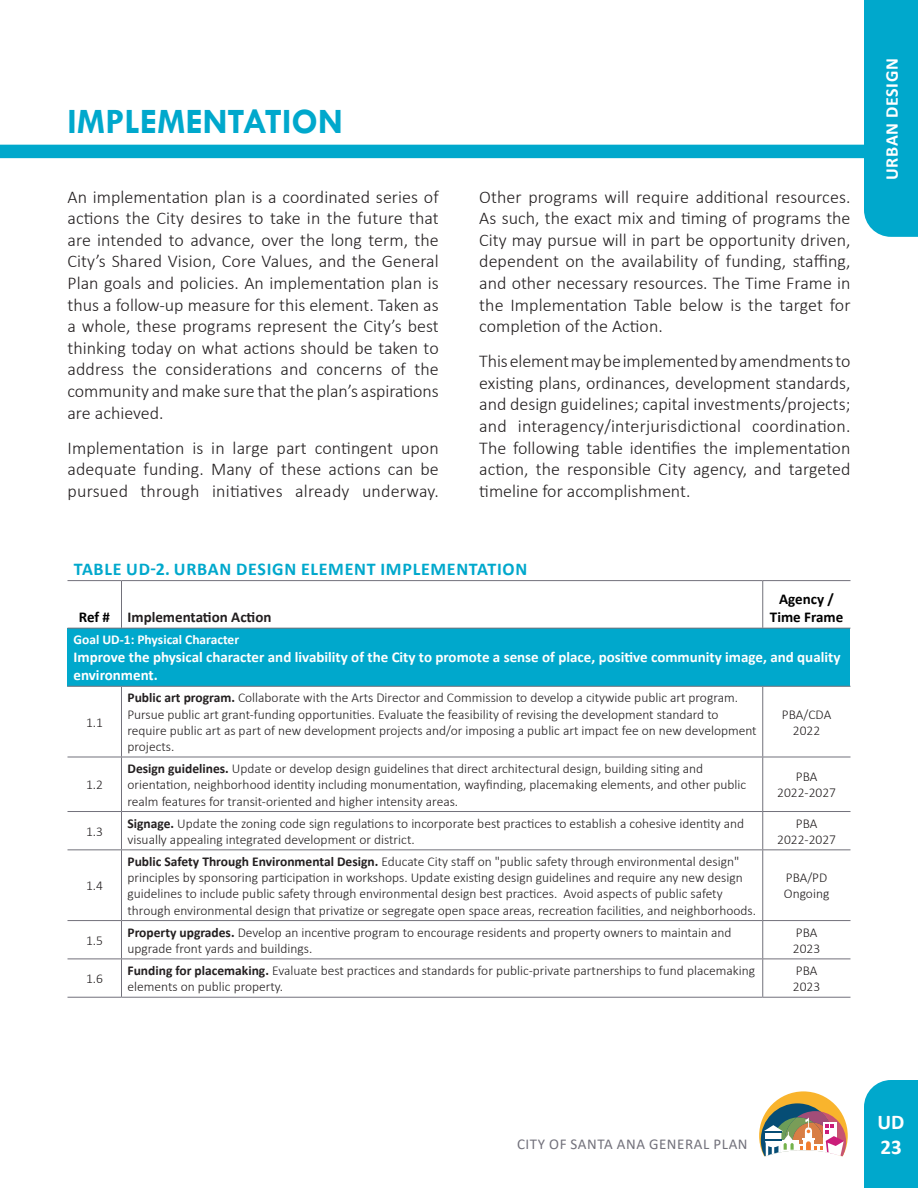
<style>
.page{position:relative;width:918px;height:1188px;background:#fff}
.page>*{position:absolute;margin:0;border:0;box-sizing:border-box;transform-origin:0 0}
.Heading1{font:700 36px "Tw Cen";color:#00a8cc}
.t1{font:700 21px/25.2px "Calibri";color:#fff}
.Body{font:300 18px/21.6px "Calibri";color:#231f20;text-align:justify}
.t2{font:700 18px "Calibri";letter-spacing:.04em;color:#00a8cc}
.t3{font:700 18px "Calibri";letter-spacing:.04em;color:#fff}
.TableColumnHeading{font:700 15px/18px "Calibri";color:#fff}
.t4{font:15px "Calibri";letter-spacing:.04em;color:#72717b}
.TableCenteredColumnH{font:700 15px "Calibri";color:#000}
.TableColumnHeading-2{font:700 15px "Calibri";color:#231f20}
.Table_Text{font:300 13.5px/16.2px "Calibri";color:#231f20}
.Table_Text_Centered{font:300 13.5px/16.2px "Calibri";color:#231f20;text-align:center}
.Table_Text_Bold{font:700 13.5px "Calibri";color:#fff}
.s1{font-weight:700}
</style>
<div class="page">
<svg style="left:759px;top:1091px;width:89px;height:66px"></svg>
<div style="left:68px;top:628px;width:782px;height:58px;background:#00a8cc"></div>
<svg style="left:68px;top:687px;width:782px;height:310px"></svg>
<hr style="left:68px;top:580px;width:54px;height:1px;background:#72717b">
<hr style="left:122px;top:580px;width:641px;height:1px;background:#72717b">
<hr style="left:121px;top:581px;width:1px;height:47px;background:#72717b">
<hr style="left:763px;top:580px;width:87px;height:1px;background:#72717b">
<hr style="left:68px;top:628px;width:54px;height:1px;background:#72717b">
<hr style="left:762px;top:581px;width:1px;height:47px;background:#72717b">
<hr style="left:122px;top:628px;width:641px;height:1px;background:#72717b">
<hr style="left:763px;top:628px;width:87px;height:1px;background:#72717b">
<hr style="left:68px;top:686px;width:54px;height:1px;background:#72717b">
<hr style="left:122px;top:686px;width:641px;height:1px;background:#72717b">
<hr style="left:121px;top:687px;width:1px;height:70px;background:#72717b">
<hr style="left:763px;top:686px;width:87px;height:1px;background:#72717b">
<hr style="left:762px;top:687px;width:1px;height:70px;background:#72717b">
<hr style="left:68px;top:757px;width:54px;height:1px;background:#72717b">
<hr style="left:122px;top:757px;width:641px;height:1px;background:#72717b">
<hr style="left:121px;top:757px;width:1px;height:54px;background:#72717b">
<hr style="left:763px;top:757px;width:87px;height:1px;background:#72717b">
<hr style="left:762px;top:757px;width:1px;height:54px;background:#72717b">
<hr style="left:68px;top:811px;width:54px;height:1px;background:#72717b">
<hr style="left:122px;top:811px;width:641px;height:1px;background:#72717b">
<hr style="left:121px;top:812px;width:1px;height:37px;background:#72717b">
<hr style="left:763px;top:811px;width:87px;height:1px;background:#72717b">
<hr style="left:762px;top:812px;width:1px;height:37px;background:#72717b">
<hr style="left:68px;top:849px;width:54px;height:1px;background:#72717b">
<hr style="left:122px;top:849px;width:641px;height:1px;background:#72717b">
<hr style="left:121px;top:850px;width:1px;height:70px;background:#72717b">
<hr style="left:763px;top:849px;width:87px;height:1px;background:#72717b">
<hr style="left:762px;top:850px;width:1px;height:70px;background:#72717b">
<hr style="left:68px;top:920px;width:54px;height:1px;background:#72717b">
<hr style="left:122px;top:920px;width:641px;height:1px;background:#72717b">
<hr style="left:121px;top:921px;width:1px;height:38px;background:#72717b">
<hr style="left:763px;top:920px;width:87px;height:1px;background:#72717b">
<hr style="left:762px;top:921px;width:1px;height:38px;background:#72717b">
<hr style="left:68px;top:959px;width:54px;height:1px;background:#72717b">
<hr style="left:122px;top:959px;width:641px;height:1px;background:#72717b">
<hr style="left:121px;top:959px;width:1px;height:38px;background:#72717b">
<hr style="left:763px;top:959px;width:87px;height:1px;background:#72717b">
<hr style="left:762px;top:959px;width:1px;height:38px;background:#72717b">
<hr style="left:68px;top:997px;width:54px;height:1px;background:#72717b">
<hr style="left:122px;top:997px;width:641px;height:1px;background:#72717b">
<hr style="left:763px;top:997px;width:87px;height:1px;background:#72717b">
<div style="left:0;top:145px;width:918px;height:13px;background:#00a8cc"></div>
<div style="left:864px;top:0;width:54px;height:237px;background:#00a8cc"></div>
<div style="left:864px;top:1080px;width:54px;height:108px;background:#00a8cc"></div>
<p class="Heading1" style="left:68px;top:100px;width:277px">IMPLEMENTATION</p>
<p class="Body" style="left:68px;top:186px;width:373px">An implementation plan is a coordinated series of actions the City desires to take in the future that are intended to advance, over the long term, the City’s Shared Vision, Core Values, and the General Plan goals and policies. An implementation plan is thus a follow-up measure for this element. Taken as a whole, these programs represent the City’s best thinking today on what actions should be taken to address the considerations and concerns of the community and make sure that the plan’s aspirations are achieved.</p>
<p class="Body" style="left:68px;top:437px;width:373px">Implementation is in large part contingent upon adequate funding. Many of these actions can be pursued through initiatives already underway.</p>
<p class="Body" style="left:479px;top:186px;width:373px">Other programs will require additional resources.<br>As such, the exact mix and timing of programs the City may pursue will in part be opportunity driven, dependent on the availability of funding, staffing, and other necessary resources. The Time Frame in the Implementation Table below is the target for completion of the Action.</p>
<p class="Body" style="left:479px;top:350px;width:373px">This element may be implemented by amendments to existing plans, ordinances, development standards, and design guidelines; capital investments/projects; and interagency/interjurisdictional coordination.<br>The following table identifies the implementation action, the responsible City agency, and targeted timeline for accomplishment.</p>
<p class="t2" style="left:74px;top:556px;width:455px">Table UD-2. URBAN DESIGN ELEMENT IMPLEMENTATION</p>
<p class="TableCenteredColumnH" style="left:79px;top:607px;width:33px">Ref #</p>
<p class="TableColumnHeading-2" style="left:128px;top:607px;width:146px">Implementation Action</p>
<p class="TableCenteredColumnH" style="left:779px;top:589px;width:56px">Agency /</p>
<p class="TableCenteredColumnH" style="left:770px;top:607px;width:75px">Time Frame</p>
<p class="Table_Text_Bold" style="left:74px;top:630px;width:167px">Goal UD-1: Physical Character</p>
<p class="TableColumnHeading" style="left:74px;top:648px;width:768px">Improve the physical character and livability of the City to promote a sense of place, positive community image, and quality environment.</p>
<p class="Table_Text_Centered" style="left:86px;top:714px;width:18px">1.1</p>
<p class="Table_Text" style="left:128px;top:690px;width:631px"><span class="s1">Public art program.</span> Collaborate with the Arts Director and Commission to develop a citywide public art program.<br>Pursue public art grant-funding opportunities. Evaluate the feasibility of revising the development standard to require public art as part of new development projects and/or imposing a public art impact fee on new development projects.</p>
<p class="Table_Text_Centered" style="left:782px;top:706px;width:51px">PBA/CDA<br>2022</p>
<p class="Table_Text_Centered" style="left:86px;top:777px;width:18px">1.2</p>
<p class="Table_Text" style="left:128px;top:760px;width:620px"><span class="s1">Design guidelines.</span> Update or develop design guidelines that direct architectural design, building siting and orientation, neighborhood identity including monumentation, wayfinding, placemaking elements, and other public realm features for transit-oriented and higher intensity areas.</p>
<p class="Table_Text_Centered" style="left:777px;top:769px;width:60px">PBA<br>2022-2027</p>
<p class="Table_Text_Centered" style="left:86px;top:823px;width:18px">1.3</p>
<p class="Table_Text" style="left:128px;top:815px;width:618px"><span class="s1">Signage.</span> Update the zoning code sign regulations to incorporate best practices to establish a cohesive identity and visually appealing integrated development or district.</p>
<p class="Table_Text_Centered" style="left:777px;top:815px;width:60px">PBA<br>2022-2027</p>
<p class="Table_Text_Centered" style="left:86px;top:878px;width:18px">1.4</p>
<p class="Table_Text" style="left:128px;top:853px;width:630px"><span class="s1">Public Safety Through Environmental Design.</span> Educate City staff on "public safety through environmental design" principles by sponsoring participation in workshops. Update existing design guidelines and require any new design guidelines to include public safety through environmental design best practices. Avoid aspects of public safety through environmental design that privatize or segregate open space areas, recreation facilities, and neighborhoods.</p>
<p class="Table_Text_Centered" style="left:784px;top:869px;width:47px;text-align:left">PBA/PD<br>Ongoing</p>
<p class="Table_Text_Centered" style="left:86px;top:932px;width:18px">1.5</p>
<p class="Table_Text" style="left:128px;top:924px;width:606px"><span class="s1">Property upgrades.</span> Develop an incentive program to encourage residents and property owners to maintain and upgrade front yards and buildings.</p>
<p class="Table_Text_Centered" style="left:793px;top:924px;width:29px;text-align:left">PBA<br>2023</p>
<p class="Table_Text_Centered" style="left:86px;top:970px;width:18px">1.6</p>
<p class="Table_Text" style="left:128px;top:962px;width:629px"><span class="s1">Funding for placemaking.</span> Evaluate best practices and standards for public-private partnerships to fund placemaking elements on public property.</p>
<p class="Table_Text_Centered" style="left:793px;top:962px;width:29px;text-align:left">PBA<br>2023</p>
<h3 class="t3" style="left:879px;top:180px;width:124px;rotate:-90deg">URBAN DESIGN</h3>
<p class="t4" style="left:517px;top:1134px;width:232px">CITY OF SANTA ANA GENERAL PLAN</p>
<h2 class="t1" style="left:878px;top:1109px;width:28px">UD<br>23</h2>
</div>
